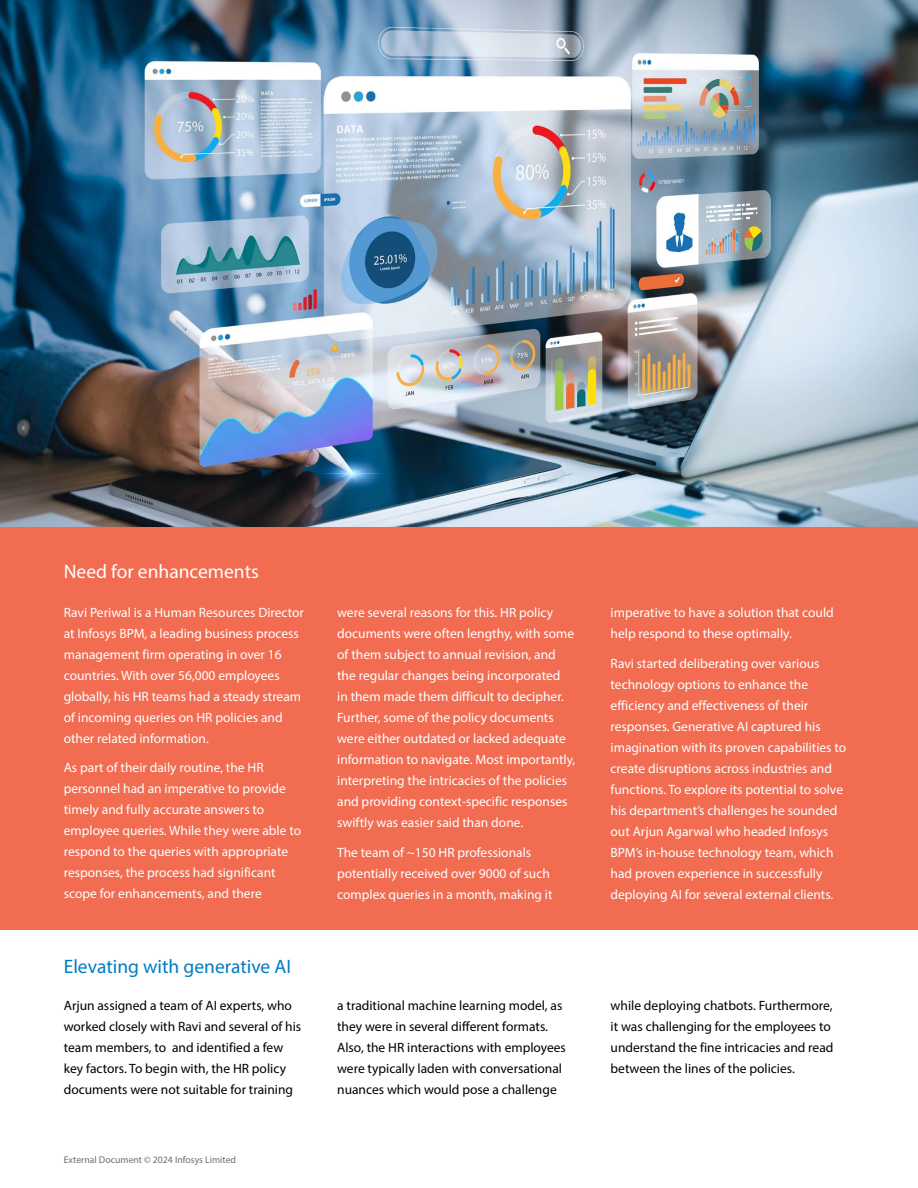
<style>
.page{position:relative;width:918px;height:1188px;background:#fff}
.page>*{position:absolute;margin:0;border:0;box-sizing:border-box;transform-origin:0 0}
.t1{font:19.5px "Myriad Pro";color:#007cc3}
.t2{font:19.5px "Myriad Pro";color:#fff}
.t3{font:13.5px/21px "Myriad Pro";color:#fff}
.t4{font:13.5px/21px "Myriad Pro";color:#000}
.t5{font:9.75px "Myriad Pro";color:#6d6e71}
</style>
<div class="page">
<div style="left:0;top:526px;width:918px;height:404px;background:#f16c51"></div>
<img style="left:0;top:0;width:918px;height:526px">
<h1 class="t2" style="left:64px;top:560px;width:197px">Need for enhancements</h1>
<p class="t3" style="left:64px;top:602px;width:242px">Ravi Periwal is a Human Resources Director at Infosys BPM, a leading business process management firm operating in over 16 countries. With over 56,000 employees globally, his HR teams had a steady stream of incoming queries on HR policies and other related information.</p>
<p class="t3" style="left:64px;top:757px;width:239px">As part of their daily routine, the HR personnel had an imperative to provide timely and fully accurate answers to employee queries. While they were able to respond to the queries with appropriate responses, the process had significant scope for enhancements, and there</p>
<p class="t3" style="left:337px;top:602px;width:240px">were several reasons for this. HR policy documents were often lengthy, with some of them subject to annual revision, and the regular changes being incorporated<br>in them made them difficult to decipher.<br>Further, some of the policy documents were either outdated or lacked adequate information to navigate. Most importantly, interpreting the intricacies of the policies and providing context-specific responses swiftly was easier said than done.</p>
<p class="t3" style="left:337px;top:841px;width:217px">The team of ~150 HR professionals potentially received over 9000 of such complex queries in a month, making it</p>
<p class="t3" style="left:611px;top:602px;width:225px">imperative to have a solution that could help respond to these optimally.</p>
<p class="t3" style="left:611px;top:652px;width:237px">Ravi started deliberating over various technology options to enhance the efficiency and effectiveness of their responses. Generative AI captured his imagination with its proven capabilities to create disruptions across industries and functions. To explore its potential to solve his department’s challenges he sounded out Arjun Agarwal who headed Infosys BPM’s in-house technology team, which had proven experience in successfully deploying AI for several external clients.</p>
<h1 class="t1" style="left:64px;top:954px;width:229px">Elevating with generative AI</h1>
<p class="t4" style="left:64px;top:995px;width:239px">Arjun assigned a team of AI experts, who worked closely with Ravi and several of his team members, to and identified a few key factors. To begin with, the HR policy documents were not suitable for training</p>
<p class="t4" style="left:337px;top:995px;width:230px">a traditional machine learning model, as they were in several different formats.<br>Also, the HR interactions with employees were typically laden with conversational nuances which would pose a challenge</p>
<p class="t4" style="left:611px;top:995px;width:224px">while deploying chatbots. Furthermore, it was challenging for the employees to understand the fine intricacies and read between the lines of the policies.</p>
<p class="t5" style="left:64px;top:1154px;width:174px">External Document © 2024 Infosys Limited</p>
</div>
